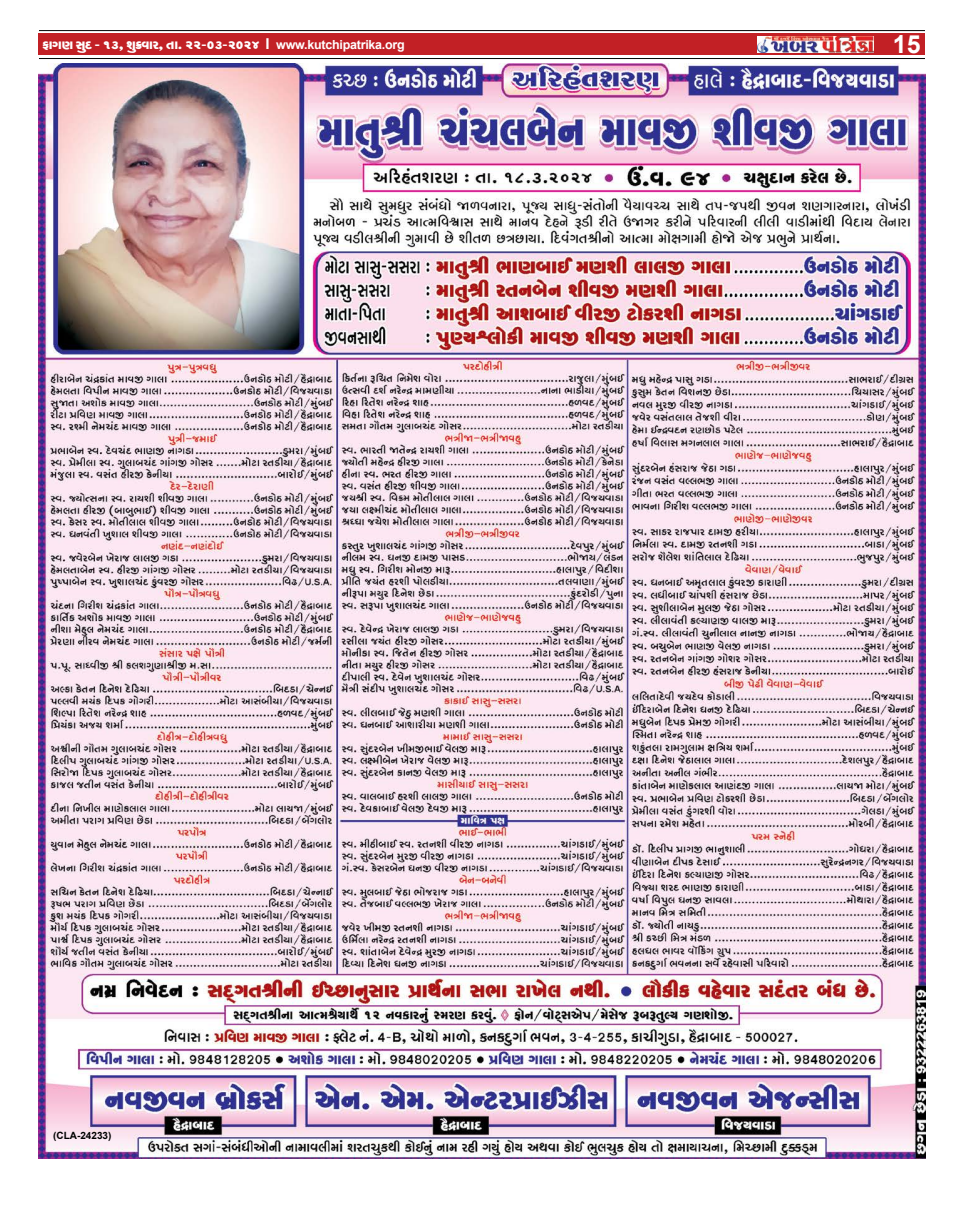
<style>
.page{position:relative;width:964px;height:1205px;background:#fff}
.page>*{position:absolute;margin:0;border:0;box-sizing:border-box;transform-origin:0 0}
.t1{font:700 25px "Arial";color:#fff}
.t2{font:15px "SHREE GUJ7";letter-spacing:-.02em;color:#fff}
.t3{font:700 10px "Arial";color:#000}
.s1{font-family:"Arial";font-weight:700}
.s2{font-family:"Arial";font-weight:700;font-size:12.5px}
</style>
<div class="page">
<hr style="left:39px;top:58px;width:886px;height:1px;background:#000">
<div style="left:39px;top:34px;width:886px;height:21px;background:#c22025"></div>
<hr style="left:39px;top:30px;width:886px;height:1px;background:#000">
<img style="left:757px;top:36px;width:116px;height:17px">
<img style="left:39px;top:64px;width:886px;height:1095px">
<p class="t2" style="left:43px;top:38px;width:364px">apNZ kyv$ - 13, iy¾$hpf, sp. 22-03-2024 <span class="s1">I</span> <span class="s2">www.kutchipatrika.org</span></p>
<h1 class="t1" style="left:893px;top:26px;width:29px">15</h1>
<p class="t3" style="left:53px;top:1128px;width:60px">(CLA-24233)</p>
</div>
